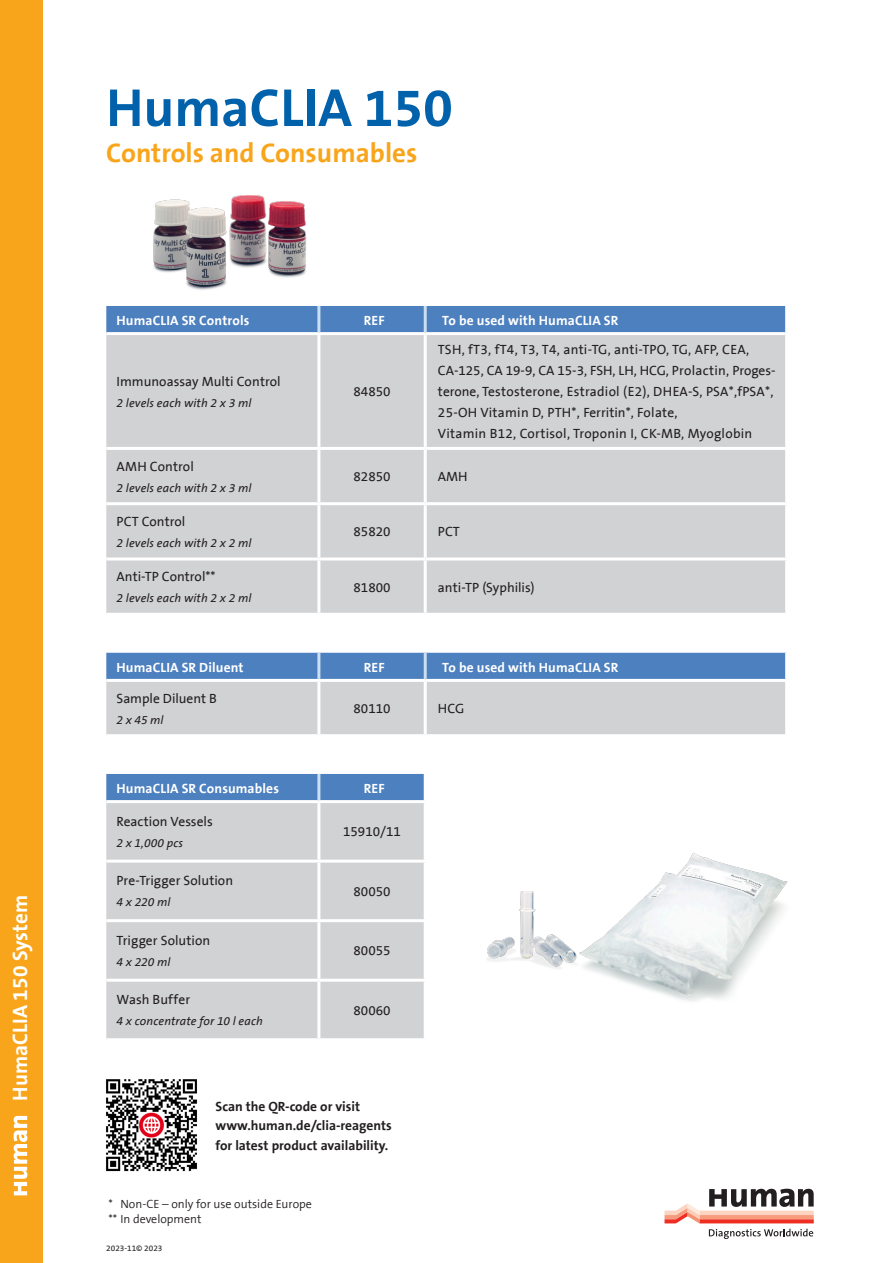
<style>
.page{position:relative;width:893px;height:1263px;background:#fff}
.page>*{position:absolute;margin:0;border:0;box-sizing:border-box;transform-origin:0 0}
.Human_Katalog___H2{font:700 54px "The Sans B7";color:#0161ab}
.Human_Katalog___H2-2{font:700 27px "The Sans B7";color:#f9a51b}
.t1{font:700 21px "The Sans B7";color:#fff}
.Tabelle_Inhalt_zentrieren{font:13.5px/21px "The Sans B5 Plain";letter-spacing:.01em;color:#231f20}
.Tabelle_Produktname{font:13.5px "The Sans B5 Plain";color:#231f20}
.Tabelle_Produktname-2{font:700 13.5px "The Sans B7";letter-spacing:.01em;color:#fff}
.t2{font:700 13.5px "The Sans B7";color:#231f20}
.Tabelle_Produktname-3{font:italic 12px "The Sans B5 Plain";letter-spacing:.01em;color:#231f20}
.t3{font:300 12px/14.4px "The Sans B4";color:#231f20}
.t4{font:8.25px "The Sans B5 Plain";color:#231f20}
</style>
<div class="page">
<img style="left:153px;top:195px;width:154px;height:95px">
<div style="left:106px;top:774px;width:318px;height:26px;background:#4d80bf"></div>
<div style="left:106px;top:803px;width:318px;height:235px;background:#d1d2d4"></div>
<hr style="left:317px;top:803px;width:3px;height:57px;background:#fff">
<hr style="left:106px;top:860px;width:213px;height:3px;background:#fff">
<hr style="left:319px;top:860px;width:108px;height:3px;background:#fff">
<hr style="left:317px;top:863px;width:3px;height:56px;background:#fff">
<hr style="left:106px;top:919px;width:213px;height:3px;background:#fff">
<hr style="left:319px;top:919px;width:108px;height:3px;background:#fff">
<hr style="left:317px;top:922px;width:3px;height:57px;background:#fff">
<hr style="left:106px;top:979px;width:213px;height:3px;background:#fff">
<hr style="left:319px;top:979px;width:108px;height:3px;background:#fff">
<hr style="left:317px;top:982px;width:3px;height:56px;background:#fff">
<hr style="left:317px;top:774px;width:3px;height:26px;background:#ccdef1">
<svg style="left:709px;top:1229px;width:104px;height:10px"></svg>
<svg style="left:664px;top:1189px;width:150px;height:34px"></svg>
<div style="left:106px;top:306px;width:679px;height:26px;background:#4d80bf"></div>
<div style="left:106px;top:335px;width:679px;height:278px;background:#d1d2d4"></div>
<hr style="left:317px;top:335px;width:3px;height:112px;background:#fff">
<hr style="left:424px;top:335px;width:3px;height:112px;background:#fff">
<hr style="left:106px;top:447px;width:213px;height:3px;background:#fff">
<hr style="left:319px;top:447px;width:106px;height:3px;background:#fff">
<hr style="left:317px;top:450px;width:3px;height:52px;background:#fff">
<hr style="left:425px;top:447px;width:363px;height:3px;background:#fff">
<hr style="left:424px;top:450px;width:3px;height:52px;background:#fff">
<hr style="left:106px;top:502px;width:213px;height:3px;background:#fff">
<hr style="left:319px;top:502px;width:106px;height:3px;background:#fff">
<hr style="left:317px;top:505px;width:3px;height:52px;background:#fff">
<hr style="left:425px;top:502px;width:363px;height:3px;background:#fff">
<hr style="left:424px;top:505px;width:3px;height:52px;background:#fff">
<hr style="left:106px;top:557px;width:213px;height:3px;background:#fff">
<hr style="left:319px;top:557px;width:106px;height:3px;background:#fff">
<hr style="left:317px;top:560px;width:3px;height:53px;background:#fff">
<hr style="left:425px;top:557px;width:363px;height:3px;background:#fff">
<hr style="left:424px;top:560px;width:3px;height:53px;background:#fff">
<hr style="left:317px;top:306px;width:3px;height:26px;background:#ccdef1">
<hr style="left:424px;top:306px;width:3px;height:26px;background:#ccdef1">
<img style="left:487px;top:936px;width:27px;height:25px">
<img style="left:514px;top:852px;width:274px;height:150px">
<svg style="left:106px;top:653px;width:679px;height:81px;background:#a5b6cd"></svg>
<hr style="left:106px;top:679px;width:213px;height:3px;background:#fff">
<hr style="left:319px;top:679px;width:106px;height:3px;background:#fff">
<hr style="left:317px;top:682px;width:3px;height:52px;background:#fff">
<hr style="left:425px;top:679px;width:363px;height:3px;background:#fff">
<hr style="left:424px;top:682px;width:3px;height:52px;background:#fff">
<hr style="left:317px;top:653px;width:3px;height:26px;background:#ccdef1">
<hr style="left:424px;top:653px;width:3px;height:26px;background:#ccdef1">
<div style="left:0;top:0;width:43px;height:1263px;background:#f9a51b"></div>
<svg style="left:14px;top:1116px;width:13px;height:79px"></svg>
<img style="left:106px;top:1079px;width:91px;height:93px">
<p class="t1" style="left:9px;top:1101px;width:207px;rotate:-90deg">HumaCLIA 150 System</p>
<p class="Human_Katalog___H2" style="left:106px;top:79px;width:348px">HumaCLIA 150</p>
<p class="Human_Katalog___H2-2" style="left:106px;top:139px;width:312px">Controls and Consumables</p>
<p class="Tabelle_Produktname-2" style="left:117px;top:313px;width:134px">HumaCLIA SR Controls</p>
<p class="Tabelle_Produktname-2" style="left:364px;top:313px;width:22px">REF</p>
<p class="Tabelle_Produktname-2" style="left:442px;top:313px;width:178px">To be used with HumaCLIA SR</p>
<p class="Tabelle_Produktname" style="left:117px;top:374px;width:166px">Immunoassay Multi Control</p>
<p class="Tabelle_Produktname-3" style="left:117px;top:396px;width:136px">2 levels each with 2 x 3 ml</p>
<p class="Tabelle_Produktname" style="left:117px;top:459px;width:79px">AMH Control</p>
<p class="Tabelle_Produktname-3" style="left:117px;top:481px;width:136px">2 levels each with 2 x 3 ml</p>
<p class="Tabelle_Produktname" style="left:117px;top:514px;width:70px">PCT Control</p>
<p class="Tabelle_Produktname-3" style="left:117px;top:536px;width:136px">2 levels each with 2 x 2 ml</p>
<p class="Tabelle_Produktname" style="left:117px;top:569px;width:101px">Anti-TP Control**</p>
<p class="Tabelle_Produktname-3" style="left:117px;top:592px;width:136px">2 levels each with 2 x 2 ml</p>
<p class="Tabelle_Inhalt_zentrieren" style="left:353px;top:381px;width:39px">84850</p>
<p class="Tabelle_Inhalt_zentrieren" style="left:438px;top:339px;width:339px">TSH, fT3, fT4, T3, T4, anti-TG, anti-TPO, TG, AFP, CEA, CA-125, CA 19-9, CA 15-3, FSH, LH, HCG, Prolactin, Proges&shy;terone, Testosterone, Estradiol (E2), DHEA-S, PSA*,fPSA*, 25-OH Vitamin D, PTH*, Ferritin*, Folate,<br>Vitamin B12, Cortisol, Troponin I, CK-MB, Myoglobin</p>
<p class="Tabelle_Inhalt_zentrieren" style="left:353px;top:466px;width:39px">82850</p>
<p class="Tabelle_Inhalt_zentrieren" style="left:438px;top:466px;width:31px">AMH</p>
<p class="Tabelle_Inhalt_zentrieren" style="left:353px;top:522px;width:39px">85820</p>
<p class="Tabelle_Inhalt_zentrieren" style="left:438px;top:522px;width:23px">PCT</p>
<p class="Tabelle_Inhalt_zentrieren" style="left:353px;top:577px;width:39px">81800</p>
<p class="Tabelle_Produktname" style="left:438px;top:580px;width:98px">anti-TP (Syphilis)</p>
<p class="Tabelle_Produktname-2" style="left:117px;top:660px;width:129px">HumaCLIA SR Diluent</p>
<p class="Tabelle_Produktname-2" style="left:364px;top:660px;width:22px">REF</p>
<p class="Tabelle_Produktname-2" style="left:442px;top:660px;width:178px">To be used with HumaCLIA SR</p>
<p class="Tabelle_Produktname" style="left:117px;top:691px;width:102px">Sample Diluent B</p>
<p class="Tabelle_Produktname-3" style="left:117px;top:713px;width:49px">2 x 45 ml</p>
<p class="Tabelle_Inhalt_zentrieren" style="left:353px;top:698px;width:39px">80110</p>
<p class="Tabelle_Produktname" style="left:438px;top:701px;width:28px">HCG</p>
<p class="Tabelle_Produktname-2" style="left:117px;top:781px;width:164px">HumaCLIA SR Consumables</p>
<p class="Tabelle_Produktname-2" style="left:364px;top:781px;width:22px">REF</p>
<p class="Tabelle_Produktname" style="left:117px;top:814px;width:98px">Reaction Vessels</p>
<p class="Tabelle_Produktname-3" style="left:117px;top:836px;width:68px">2 x 1,000 pcs</p>
<p class="Tabelle_Inhalt_zentrieren" style="left:343px;top:822px;width:59px">15910/11</p>
<p class="Tabelle_Produktname" style="left:117px;top:874px;width:118px">Pre-Trigger Solution</p>
<p class="Tabelle_Produktname-3" style="left:117px;top:896px;width:56px">4 x 220 ml</p>
<p class="Tabelle_Produktname" style="left:117px;top:933px;width:95px">Trigger Solution</p>
<p class="Tabelle_Produktname-3" style="left:117px;top:956px;width:56px">4 x 220 ml</p>
<p class="Tabelle_Produktname" style="left:117px;top:993px;width:75px">Wash Buffer</p>
<p class="Tabelle_Produktname-3" style="left:117px;top:1015px;width:148px">4 x concentrate for 10 l each</p>
<p class="Tabelle_Inhalt_zentrieren" style="left:353px;top:881px;width:39px">80050</p>
<p class="Tabelle_Inhalt_zentrieren" style="left:353px;top:941px;width:39px">80055</p>
<p class="Tabelle_Inhalt_zentrieren" style="left:353px;top:1000px;width:39px">80060</p>
<p class="t2" style="left:216px;top:1099px;width:146px">Scan the QR-code or visit</p>
<p class="t2" style="left:216px;top:1118px;width:178px">www.human.de/clia-reagents</p>
<p class="t2" style="left:216px;top:1138px;width:174px">for latest product availability.</p>
<p class="t3" style="left:108px;top:1197px;width:205px">* Non-CE – only for use outside Europe ** In development</p>
<p class="t4" style="left:106px;top:1244px;width:58px">2023-11© 2023</p>
</div>
